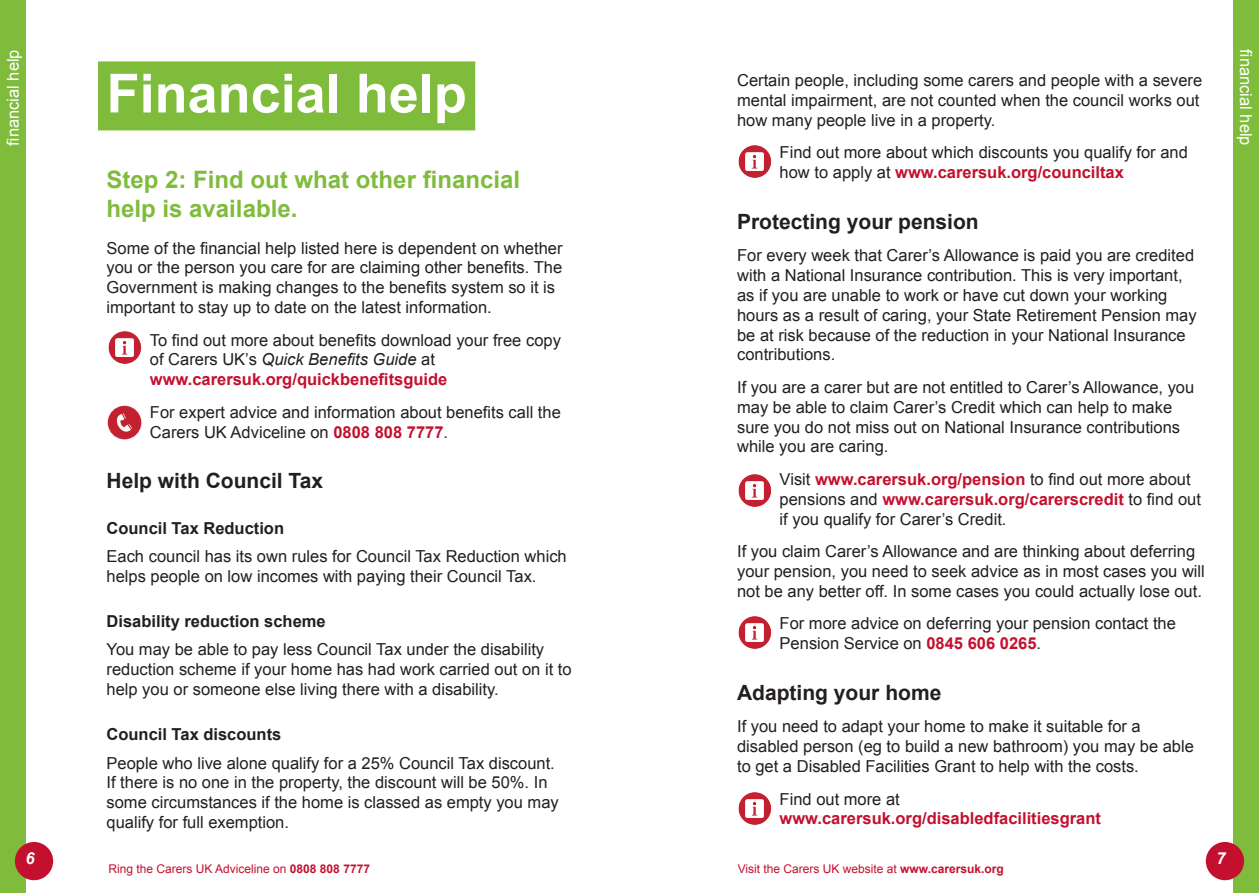
<style>
.page{position:relative;width:1259px;height:893px;background:#fff}
.page>*{position:absolute;margin:0;border:0;box-sizing:border-box;transform-origin:0 0}
.Section_heading_2{font:700 54px "Arial";color:#fff}
.Intro_2{font:700 24px/28.8px "Arial";color:#80bc3c}
.Subhead1{font:700 21px "Arial";color:#231f20}
.Body{font:16.5px/19.8px "Arial";color:#231f20}
.Subhead_2{font:700 16.5px "Arial";color:#231f20}
.Body-2{font:700 16.5px/19.8px "Arial";color:#c3102f}
.t1{font:16.5px "Arial";color:#fff}
.t2{font:italic 700 16.5px "Arial";color:#fff}
.t3{font:12px "Arial";color:#c3102f}
.s1{font-style:italic}
.s2{font-weight:700;color:#c3102f}
.s3{font-weight:400;color:#231f20}
.s4{font-weight:700}
</style>
<div class="page">
<div style="left:1233px;top:0;width:26px;height:893px;background:#80bc3c"></div>
<div style="left:0;top:0;width:26px;height:893px;background:#80bc3c"></div>
<div style="left:15px;top:842px;width:38px;height:38px;background:#c3102f;border-radius:50%"></div>
<div style="left:1205px;top:842px;width:39px;height:38px;background:#c3102f;border-radius:50%"></div>
<div style="left:98px;top:61px;width:377px;height:69px;background:#80bc3c"></div>
<img style="left:738px;top:474px;width:33px;height:33px">
<img style="left:738px;top:792px;width:33px;height:33px">
<img style="left:108px;top:331px;width:33px;height:33px">
<img style="left:107px;top:405px;width:34px;height:34px">
<img style="left:738px;top:145px;width:33px;height:33px">
<img style="left:738px;top:616px;width:33px;height:33px">
<p class="t1" style="left:2px;top:146px;width:98px;rotate:-90deg">financial help</p>
<p class="Section_heading_2" style="left:107px;top:58px;width:362px">Financial help</p>
<p class="Intro_2" style="left:107px;top:166px;width:415px">Step 2: Find out what other financial help is available.</p>
<p class="Body" style="left:107px;top:238px;width:457px">Some of the financial help listed here is dependent on whether you or the person you care for are claiming other benefits. The Government is making changes to the benefits system so it is important to stay up to date on the latest information.</p>
<p class="Body" style="left:150px;top:330px;width:412px">To find out more about benefits download your free copy of Carers UK’s <span class="s1">Quick Benefits Guide</span> at <span class="s2">www.carersuk.org/quickbenefitsguide</span></p>
<p class="Body" style="left:150px;top:402px;width:412px">For expert advice and information about benefits call the<br>Carers UK Adviceline on <span class="s2">0808 808 7777</span>.</p>
<p class="Subhead1" style="left:107px;top:467px;width:218px">Help with Council Tax</p>
<p class="Subhead_2" style="left:107px;top:517px;width:179px">Council Tax Reduction</p>
<p class="Body" style="left:107px;top:546px;width:462px">Each council has its own rules for Council Tax Reduction which helps people on low incomes with paying their Council Tax.</p>
<p class="Subhead_2" style="left:107px;top:610px;width:221px">Disability reduction scheme</p>
<p class="Body" style="left:107px;top:640px;width:466px">You may be able to pay less Council Tax under the disability reduction scheme if your home has had work carried out on it to help you or someone else living there with a disability.</p>
<p class="Subhead_2" style="left:107px;top:724px;width:176px">Council Tax discounts</p>
<p class="Body" style="left:107px;top:753px;width:454px">People who live alone qualify for a 25% Council Tax discount.<br>If there is no one in the property, the discount will be 50%. In some circumstances if the home is classed as empty you may qualify for full exemption.</p>
<p class="Body" style="left:737px;top:71px;width:466px">Certain people, including some carers and people with a severe mental impairment, are not counted when the council works out how many people live in a property.</p>
<p class="Body" style="left:779px;top:143px;width:410px">Find out more about which discounts you qualify for and how to apply at <span class="s2">www.carersuk.org/counciltax</span></p>
<p class="Subhead1" style="left:737px;top:208px;width:243px">Protecting your pension</p>
<p class="Body" style="left:737px;top:246px;width:461px">For every week that Carer’s Allowance is paid you are credited with a National Insurance contribution. This is very important, as if you are unable to work or have cut down your working hours as a result of caring, your State Retirement Pension may be at risk because of the reduction in your National Insurance contributions.</p>
<p class="Body" style="left:737px;top:377px;width:459px">If you are a carer but are not entitled to Carer’s Allowance, you may be able to claim Carer’s Credit which can help to make sure you do not miss out on National Insurance contributions while you are caring.</p>
<p class="Body" style="left:779px;top:469px;width:423px">Visit <span class="s2">www.carersuk.org/pension</span> to find out more about pensions and <span class="s2">www.carersuk.org/carerscredit</span> to find out if you qualify for Carer’s Credit.</p>
<p class="Body" style="left:737px;top:542px;width:469px">If you claim Carer’s Allowance and are thinking about deferring your pension, you need to seek advice as in most cases you will not be any better off. In some cases you could actually lose out.</p>
<p class="Body" style="left:779px;top:614px;width:398px">For more advice on deferring your pension contact the<br>Pension Service on <span class="s2">0845 606 0265</span>.</p>
<p class="Subhead1" style="left:737px;top:679px;width:206px">Adapting your home</p>
<p class="Body" style="left:737px;top:717px;width:458px">If you need to adapt your home to make it suitable for a disabled person (eg to build a new bathroom) you may be able to get a Disabled Facilities Grant to help with the costs.</p>
<p class="Body-2" style="left:779px;top:789px;width:323px"><span class="s3">Find out more at </span>www.carersuk.org/disabledfacilitiesgrant</p>
<p class="t2" style="left:26px;top:847px;width:11px">6</p>
<p class="t2" style="left:1216px;top:847px;width:11px">7</p>
<p class="t3" style="left:108px;top:860px;width:263px">Ring the Carers UK Adviceline on <span class="s4">0808 808 7777</span></p>
<p class="t3" style="left:738px;top:860px;width:268px">Visit the Carers UK website at <span class="s4">www.carersuk.org</span></p>
<p class="t1" style="left:1256px;top:49px;width:98px;rotate:90deg">financial help</p>
</div>
